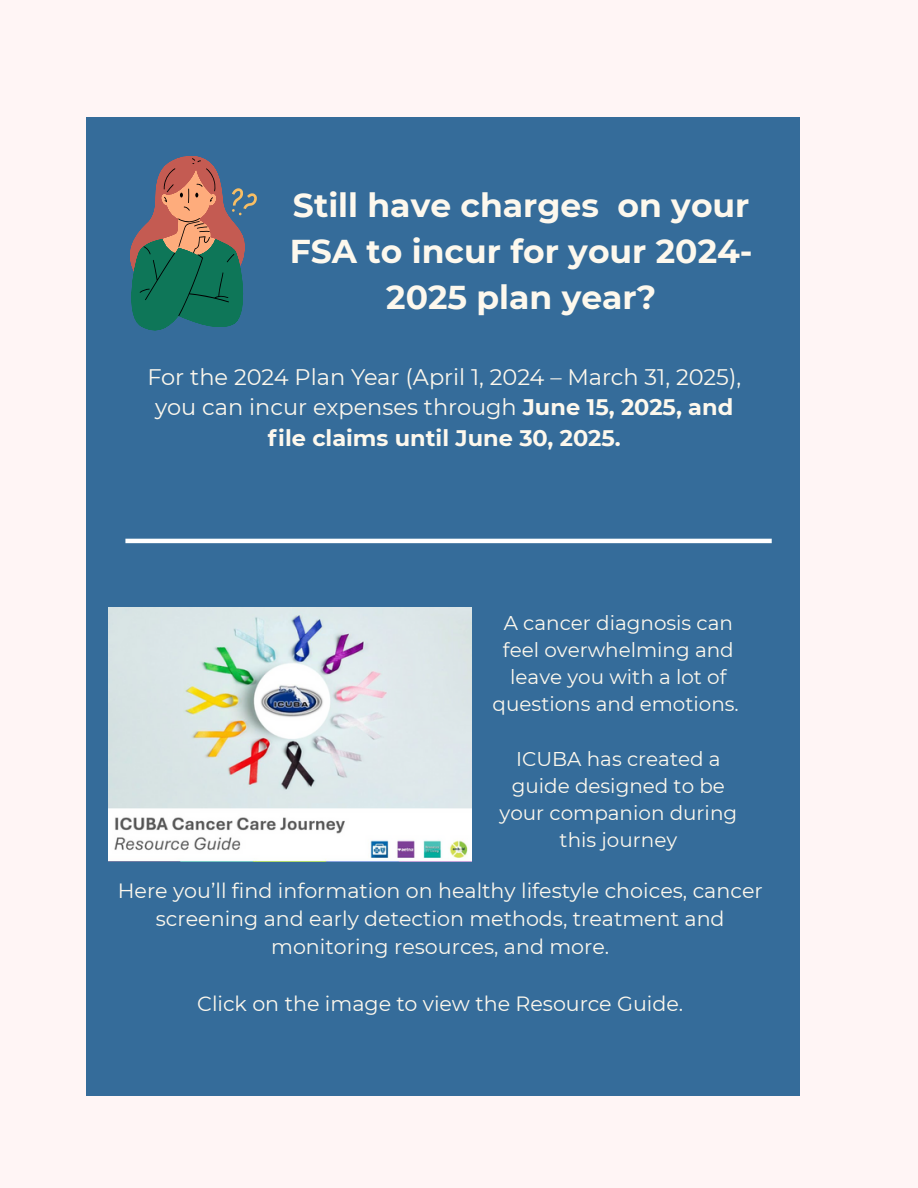
<style>
.page{position:relative;width:918px;height:1188px;background:#fff5f5}
.page>*{position:absolute;margin:0;border:0;box-sizing:border-box;transform-origin:0 0}
.t1{font:700 33px/46.2px "Montserrat";color:#fdf8ed;text-align:center}
.t2{font:22.5px/30.3px "Montserrat";color:#fdf8ed;text-align:center}
.t3{font:20.55px/28.2px "Montserrat";color:#fdf8ed;text-align:center}
.t4{font:19.95px/27.2px "Montserrat";color:#fdf8ed;text-align:center}
.s1{font-weight:700}
</style>
<div class="page">
<div style="left:86px;top:118px;width:714px;height:978px;background:#356c9a"></div>
<hr style="left:125px;top:539px;width:647px;height:4px;background:#fff">
<svg style="left:130px;top:156px;width:127px;height:175px"></svg>
<img style="left:109px;top:607px;width:362px;height:254px">
<p class="t1" style="left:290px;top:182px;width:464px">Still have charges on your<br>FSA to incur for your 2024-<br>2025 plan year?</p>
<h1 class="t2" style="left:147px;top:362px;width:595px">For the 2024 Plan Year (April 1, 2024 – March 31, 2025), you can incur expenses through <span class="s1">June 15, 2025, and file claims until June 30, 2025.</span></h1>
<h2 class="t4" style="left:493px;top:609px;width:248px">A cancer diagnosis can feel overwhelming and leave you with a lot of questions and emotions.</h2>
<p class="t4" style="left:500px;top:745px;width:239px">ICUBA has created a guide designed to be your companion during this journey</p>
<p class="t3" style="left:118px;top:877px;width:646px">Here you’ll find information on healthy lifestyle choices, cancer screening and early detection methods, treatment and monitoring resources, and more.</p>
<p class="t3" style="left:197px;top:989px;width:488px">Click on the image to view the Resource Guide.</p>
</div>
